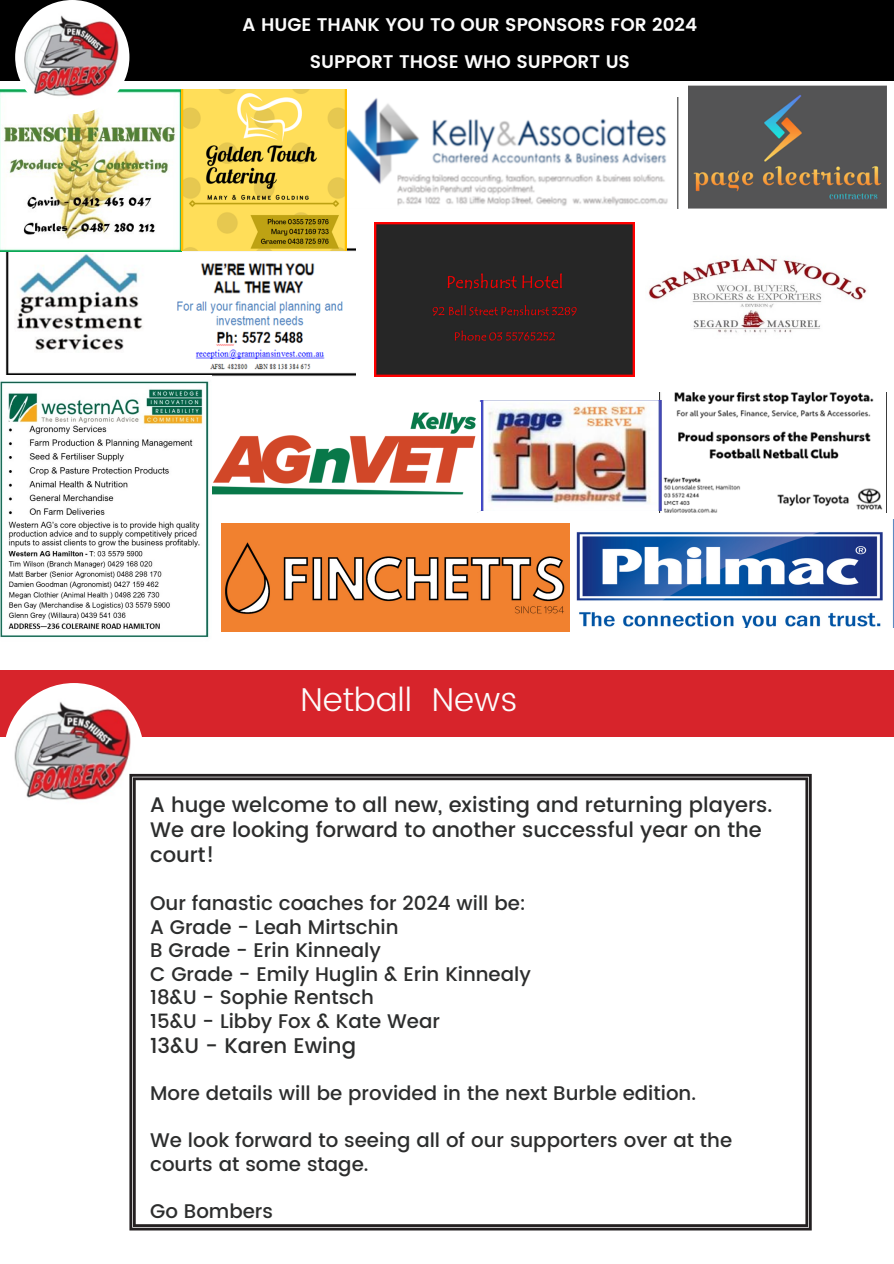
<style>
.page{position:relative;width:894px;height:1264px;background:#fff}
.page>*{position:absolute;margin:0;border:0;box-sizing:border-box;transform-origin:0 0}
.t1{font:300 33px "Poppins";color:#fcfcfc}
.t2{font:700 24px "Canva Sans";color:#fcfcfc}
.t3{font:500 21.15px "Poppins";color:#2c2d2d}
.t4{font:500 21px/24.8px "Poppins";color:#2c2d2d}
.t5{font:500 19.65px/23.7px "Poppins";color:#2c2d2d}
.t6{font:600 18.3px "Poppins";color:#fcfcfc}
</style>
<div class="page">
<img style="left:688px;top:85px;width:198px;height:123px">
<img style="left:4px;top:247px;width:351px;height:129px">
<img style="left:659px;top:392px;width:224px;height:121px">
<img style="left:346px;top:97px;width:332px;height:112px">
<img style="left:374px;top:222px;width:260px;height:154px">
<img style="left:576px;top:532px;width:307px;height:95px">
<img style="left:479px;top:401px;width:182px;height:109px">
<img style="left:0;top:89px;width:346px;height:162px">
<img style="left:648px;top:258px;width:219px;height:75px">
<img style="left:221px;top:524px;width:348px;height:108px">
<img style="left:212px;top:403px;width:268px;height:110px">
<img style="left:0;top:381px;width:209px;height:257px">
<div style="left:0;top:670px;width:893px;height:66px;background:#d7242b"></div>
<img style="left:4px;top:683px;width:140px;height:139px;border-radius:50%">
<svg style="left:129px;top:774px;width:682px;height:456px"></svg>
<div style="left:0;top:0;width:893px;height:80px;background:#000"></div>
<img style="left:15px;top:0;width:114px;height:114px;border-radius:50%">
<p class="t6" style="left:242px;top:14px;width:456px">A HUGE THANK YOU TO OUR SPONSORS FOR 2024</p>
<h1 class="t6" style="left:309px;top:51px;width:322px">SUPPORT THOSE WHO SUPPORT US</h1>
<p class="t2" style="left:357px;top:13px;width:197px">SPONSORS 2024</p>
<p class="t1" style="left:300px;top:680px;width:218px">Netball News</p>
<p class="t4" style="left:150px;top:792px;width:623px">A huge welcome to all new, existing and returning players.<br>We are looking forward to another successful year on the court!</p>
<h3 class="t5" style="left:150px;top:891px;width:382px">Our fanastic coaches for 2024 will be:<br>A Grade - Leah Mirtschin<br>B Grade - Erin Kinnealy<br>C Grade - Emily Huglin &amp; Erin Kinnealy<br>18&amp;U - Sophie Rentsch<br>15&amp;U - Libby Fox &amp; Kate Wear</h3>
<h3 class="t3" style="left:150px;top:1033px;width:207px">13&amp;U - Karen Ewing</h3>
<h3 class="t5" style="left:150px;top:1081px;width:547px">More details will be provided in the next Burble edition.</h3>
<h3 class="t5" style="left:150px;top:1128px;width:583px">We look forward to seeing all of our supporters over at the courts at some stage.</h3>
<h3 class="t5" style="left:150px;top:1199px;width:124px">Go Bombers</h3>
</div>
